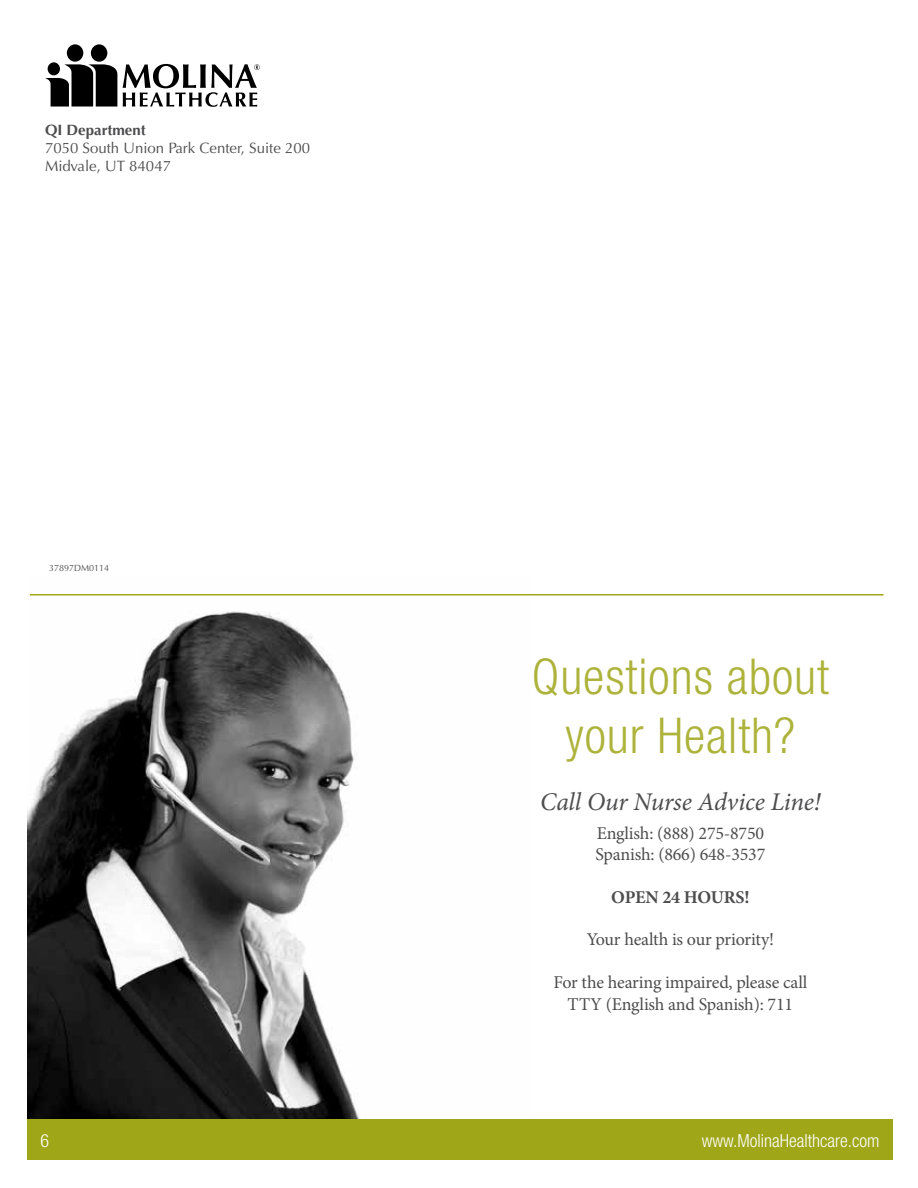
<style>
.page{position:relative;width:918px;height:1188px;background:#fff}
.page>*{position:absolute;margin:0;border:0;box-sizing:border-box;transform-origin:0 0}
.t1{font:300 condensed 49.5px/59.4px "Helvetica Neue";letter-spacing:.02em;color:#adb33a;text-align:center}
.t2{font:italic 25.5px "Minion Pro";letter-spacing:-.005em;color:#4d4d4f}
.t3{font:18px/21.6px "Minion Pro";letter-spacing:-.01em;color:#4d4d4f}
.t4{font:300 condensed 18px "Helvetica Neue";color:#fff}
.t5{font:700 18px "Minion Pro";letter-spacing:-.01em;color:#4d4d4f}
.t6{font:15px/18px "Optima LT Std";color:#4d4d4f}
.t7{font:700 15px "Optima LT Std";color:#4d4d4f}
.t8{font:9px "Optima LT Std";color:#4d4d4f}
</style>
<div class="page">
<img style="left:27px;top:611px;width:333px;height:508px">
<hr style="left:30px;top:594px;width:853px;height:2px;background:#9fa617">
<div style="left:27px;top:1119px;width:866px;height:40px;background:#9fa617"></div>
<svg style="left:123px;top:64px;width:137px;height:43px"></svg>
<div style="left:91px;top:44px;width:16px;height:18px;background:#000;border-radius:50%"></div>
<div style="left:67px;top:44px;width:16px;height:18px;background:#000;border-radius:50%"></div>
<svg style="left:45px;top:64px;width:72px;height:43px"></svg>
<div style="left:48px;top:62px;width:12px;height:13px;background:#000;border-radius:50%"></div>
<p class="t7" style="left:45px;top:121px;width:102px">QI Department</p>
<p class="t6" style="left:45px;top:139px;width:267px">7050 South Union Park Center, Suite 200<br>Midvale, UT 84047</p>
<p class="t8" style="left:49px;top:562px;width:62px">37897DM0114</p>
<h1 class="t1" style="left:532px;top:646px;width:299px">Questions about your Health?</h1>
<h2 class="t2" style="left:540px;top:785px;width:282px">Call Our Nurse Advice Line!</h2>
<p class="t3" style="left:595px;top:822px;width:171px">English: (888) 275-8750<br>Spanish: (866) 648-3537</p>
<p class="t5" style="left:611px;top:885px;width:140px">OPEN 24 HOURS!</p>
<p class="t3" style="left:587px;top:928px;width:189px">Your health is our priority!</p>
<p class="t3" style="left:553px;top:971px;width:256px;text-align:center">For the hearing impaired, please call<br>TTY (English and Spanish): 711</p>
<p class="t4" style="left:40px;top:1130px;width:10px">6</p>
<p class="t4" style="left:702px;top:1130px;width:179px">www.MolinaHealthcare.com</p>
</div>
